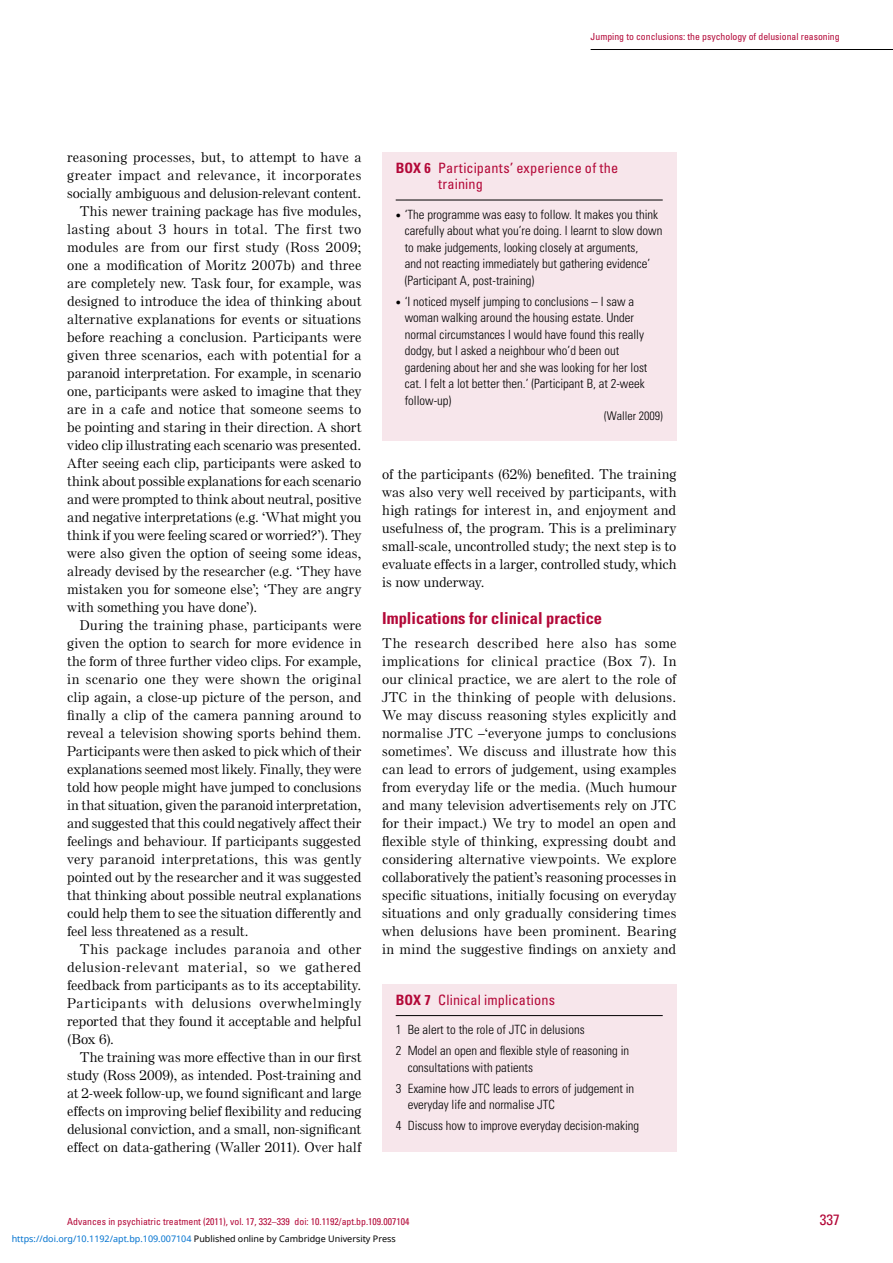
<style>
.page{position:relative;width:893px;height:1263px;background:#fff}
.page>*{position:absolute;margin:0;border:0;box-sizing:border-box;transform-origin:0 0}
.t1{font:700 condensed 16.5px "Univers LT Std";color:#b30838}
.t2{font:condensed 15px "Univers LT Std";color:#b30838}
.t3{font:condensed 14.25px/16.5px "Univers LT Std";letter-spacing:.01em;color:#b30838}
.t4{font:500 13.5px/18px "Else NPL Std";letter-spacing:.02em;color:#000;text-align:justify}
.t5{font:500 13.5px "Else NPL Std";color:#000}
.t6{font:500 13.5px "Else NPL Std";letter-spacing:.04em;color:#000}
.t7{font:500 13.5px "Else NPL Std";letter-spacing:.05em;color:#000}
.t8{font:500 13.5px "Else NPL Std";letter-spacing:.045em;color:#000}
.t9{font:500 13.5px "Else NPL Std";letter-spacing:.055em;color:#000}
.t10{font:500 13.5px "Else NPL Std";letter-spacing:.065em;color:#000}
.t11{font:300 condensed 12.75px/16.5px "Univers LT Std";color:#000}
.t12{font:300 condensed 12px "Univers LT Std";color:#000}
.t13{font:condensed 9.75px "Univers LT Std";color:#b30838}
.t14{font:9px "Noto Sans";color:#0172cf}
.s1{font-weight:700}
.s2{font-family:"Newspaper Pi BT";font-weight:400;font-stretch:normal;font-size:7.5px}
.s3{color:#000}
</style>
<div class="page">
<hr style="left:591px;top:49px;width:249px;height:1px;background:#000">
<hr style="left:839px;top:49px;width:54px;height:1px;background:#000">
<div style="left:382px;top:152px;width:294px;height:289px;background:#f7e6eb"></div>
<hr style="left:396px;top:200px;width:267px;height:1px;background:#000">
<div style="left:382px;top:984px;width:294px;height:168px;background:#f7e6eb"></div>
<hr style="left:396px;top:1015px;width:267px;height:1px;background:#000">
<p class="t13" style="left:591px;top:30px;width:251px">Jumping to conclusions: the psychology of delusional reasoning</p>
<p class="t4" style="left:67px;top:148px;width:295px">reasoning processes, but, to attempt to have a</p>
<p class="t8" style="left:67px;top:167px;width:295px">greater impact and relevance, it incorporates</p>
<p class="t4" style="left:67px;top:184px;width:295px">socially ambiguous and delusion-relevant content.</p>
<p class="t4" style="left:80px;top:202px;width:283px">This newer training package has five modules,</p>
<p class="t7" style="left:67px;top:221px;width:296px">lasting about 3 hours in total. The first two</p>
<p class="t4" style="left:67px;top:238px;width:295px">modules are from our first study (Ross 2009;</p>
<p class="t4" style="left:67px;top:256px;width:295px">one a modification of Moritz 2007b) and three</p>
<p class="t4" style="left:67px;top:274px;width:295px">are completely new. Task four, for example, was</p>
<p class="t4" style="left:67px;top:292px;width:295px">designed to introduce the idea of thinking about</p>
<p class="t4" style="left:67px;top:310px;width:295px">alternative explanations for events or situations</p>
<p class="t4" style="left:67px;top:328px;width:295px">before reaching a conclusion. Participants were</p>
<p class="t4" style="left:67px;top:346px;width:295px">given three scenarios, each with potential for a</p>
<p class="t4" style="left:67px;top:364px;width:295px">paranoid interpretation. For example, in scenario</p>
<p class="t4" style="left:67px;top:382px;width:295px">one, participants were asked to imagine that they</p>
<p class="t4" style="left:67px;top:400px;width:295px">are in a cafe and notice that someone seems to</p>
<p class="t4" style="left:67px;top:418px;width:295px">be pointing and staring in their direction. A short</p>
<p class="t4" style="left:67px;top:436px;width:295px">video clip illustrating each scenario was presented.</p>
<p class="t4" style="left:67px;top:454px;width:296px">After seeing each clip, participants were asked to</p>
<p class="t4" style="left:67px;top:472px;width:295px">think about possible explanations for each scenario</p>
<p class="t4" style="left:67px;top:490px;width:295px">and were prompted to think about neutral, positive</p>
<p class="t4" style="left:67px;top:508px;width:296px">and negative interpretations (e.g. ‘What might you</p>
<p class="t4" style="left:67px;top:526px;width:295px">think if you were feeling scared or worried?’). They</p>
<p class="t4" style="left:67px;top:544px;width:296px">were also given the option of seeing some ideas,</p>
<p class="t4" style="left:67px;top:562px;width:295px">already devised by the researcher (e.g. ‘They have</p>
<p class="t4" style="left:67px;top:580px;width:296px">mistaken you for someone else’; ‘They are angry</p>
<p class="t5" style="left:67px;top:599px;width:191px">with something you have done’).</p>
<p class="t4" style="left:80px;top:616px;width:283px">During the training phase, participants were</p>
<p class="t4" style="left:67px;top:634px;width:295px">given the option to search for more evidence in</p>
<p class="t4" style="left:67px;top:652px;width:295px">the form of three further video clips. For example,</p>
<p class="t6" style="left:67px;top:671px;width:295px">in scenario one they were shown the original</p>
<p class="t4" style="left:67px;top:688px;width:295px">clip again, a close‑up picture of the person, and</p>
<p class="t4" style="left:67px;top:706px;width:295px">finally a clip of the camera panning around to</p>
<p class="t4" style="left:67px;top:724px;width:295px">reveal a television showing sports behind them.</p>
<p class="t4" style="left:67px;top:742px;width:295px">Participants were then asked to pick which of their</p>
<p class="t4" style="left:67px;top:760px;width:295px">explanations seemed most likely. Finally, they were</p>
<p class="t5" style="left:67px;top:779px;width:295px">told how people might have jumped to conclusions</p>
<p class="t4" style="left:67px;top:796px;width:295px">in that situation, given the paranoid interpretation,</p>
<p class="t4" style="left:67px;top:814px;width:295px">and suggested that this could negatively affect their</p>
<p class="t4" style="left:67px;top:832px;width:295px">feelings and behaviour. If participants suggested</p>
<p class="t6" style="left:67px;top:851px;width:295px">very paranoid interpretations, this was gently</p>
<p class="t4" style="left:67px;top:868px;width:295px">pointed out by the researcher and it was suggested</p>
<p class="t4" style="left:67px;top:886px;width:295px">that thinking about possible neutral explanations</p>
<p class="t4" style="left:67px;top:904px;width:295px">could help them to see the situation differently and</p>
<p class="t4" style="left:67px;top:922px;width:183px">feel less threatened as a result.</p>
<p class="t7" style="left:80px;top:941px;width:283px">This package includes paranoia and other</p>
<p class="t10" style="left:67px;top:959px;width:295px">delusion-relevant material, so we gathered</p>
<p class="t4" style="left:67px;top:976px;width:295px">feedback from participants as to its acceptability.</p>
<p class="t9" style="left:67px;top:995px;width:295px">Participants with delusions overwhelmingly</p>
<p class="t4" style="left:67px;top:1012px;width:295px">reported that they found it acceptable and helpful</p>
<p class="t4" style="left:67px;top:1030px;width:48px">(Box 6).</p>
<p class="t4" style="left:80px;top:1048px;width:283px">The training was more effective than in our first</p>
<p class="t4" style="left:67px;top:1066px;width:296px">study (Ross 2009), as intended. Post-training and</p>
<p class="t5" style="left:67px;top:1085px;width:295px">at 2-week follow-up, we found significant and large</p>
<p class="t4" style="left:67px;top:1102px;width:295px">effects on improving belief flexibility and reducing</p>
<p class="t4" style="left:67px;top:1120px;width:295px">delusional conviction, and a small, non-significant</p>
<p class="t4" style="left:67px;top:1138px;width:295px">effect on data-gathering (Waller 2011). Over half</p>
<p class="t3" style="left:438px;top:159px;width:182px;text-indent:-42px"><span class="s1">Box 6</span> Participants’ experience of the training</p>
<p class="t11" style="left:405px;top:206px;width:259px;text-indent:-9px"><span class="s2">•</span> ‘The programme was easy to follow. It makes you think carefully about what you’re doing. I learnt to slow down to make judgements, looking closely at arguments,<br>and not reacting immediately but gathering evidence’ (Participant A, post-training)</p>
<p class="t11" style="left:405px;top:293px;width:244px;text-indent:-9px"><span class="s2">•</span> ‘I noticed myself jumping to conclusions – I saw a woman walking around the housing estate. Under normal circumstances I would have found this really dodgy, but I asked a neighbour who’d been out gardening about her and she was looking for her lost cat. I felt a lot better then.’ (Participant B, at 2-week follow-up)</p>
<p class="t12" style="left:604px;top:408px;width:60px">(Waller 2009)</p>
<p class="t4" style="left:382px;top:465px;width:295px">of the participants (62%) benefited. The training was also very well received by participants, with high ratings for interest in, and enjoyment and usefulness of, the program. This is a preliminary small-scale, uncontrolled study; the next step is to evaluate effects in a larger, controlled study, which is now underway.</p>
<p class="t1" style="left:382px;top:607px;width:222px">Implications for clinical practice</p>
<p class="t4" style="left:382px;top:634px;width:296px">The research described here also has some implications for clinical practice (Box 7). In our clinical practice, we are alert to the role of JTC in the thinking of people with delusions.<br>We may discuss reasoning styles explicitly and normalise JTC –‘everyone jumps to conclusions sometimes’. We discuss and illustrate how this can lead to errors of judgement, using examples from everyday life or the media. (Much humour and many television advertisements rely on JTC for their impact.) We try to model an open and flexible style of thinking, expressing doubt and considering alternative viewpoints. We explore collaboratively the patient’s reasoning processes in specific situations, initially focusing on everyday situations and only gradually considering times when delusions have been prominent. Bearing in mind the suggestive findings on anxiety and</p>
<p class="t3" style="left:396px;top:991px;width:161px"><span class="s1">Box 7</span> Clinical implications</p>
<p class="t11" style="left:396px;top:1019px;width:235px;line-height:21px">1 Be alert to the role of JTC in delusions<br>2 Model an open and flexible style of reasoning in</p>
<p class="t11" style="left:396px;top:1057px;width:240px;line-height:21px;text-indent:12px">consultations with patients<br>3 Examine how JTC leads to errors of judgement in</p>
<p class="t11" style="left:396px;top:1094px;width:245px;line-height:21px;text-indent:12px">everyday life and normalise JTC<br>4 Discuss how to improve everyday decision-making</p>
<p class="t13" style="left:67px;top:1216px;width:344px">Advances in psychiatric treatment (2011), vol. 17, 332–339 doi: 10.1192/apt.bp.109.007104</p>
<p class="t14" style="left:12px;top:1232px;width:386px">https://doi.org/10.1192/apt.bp.109.007104 <span class="s3">Published online by Cambridge University Press</span></p>
<p class="t2" style="left:820px;top:1210px;width:21px">337</p>
</div>
